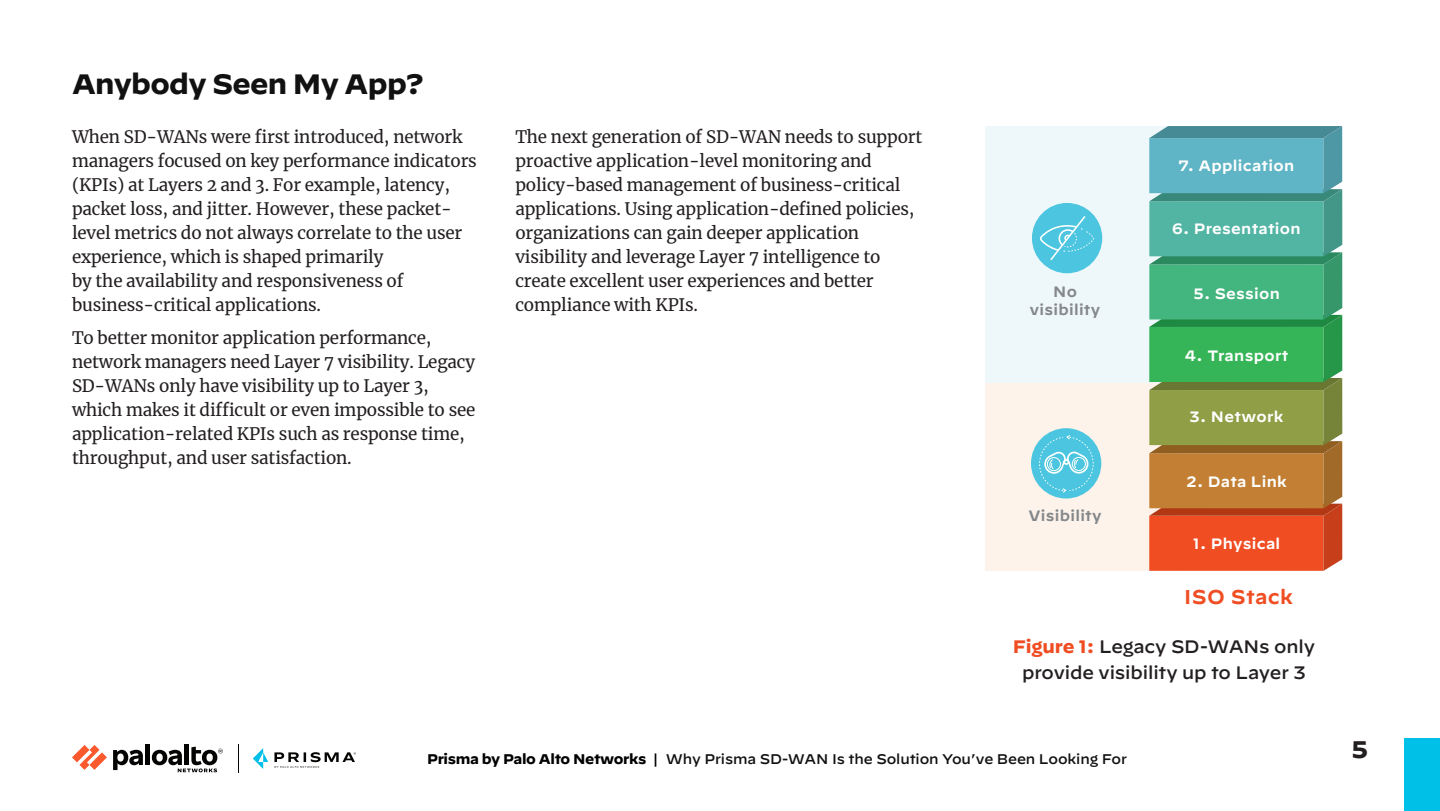
<style>
.page{position:relative;width:1440px;height:811px;background:#fff}
.page>*{position:absolute;margin:0;border:0;box-sizing:border-box;transform-origin:0 0}
.t1{font:700 28px "Decimal";letter-spacing:-.025em;color:#111112}
.t2{font:700 24px "Decimal";color:#231f20}
.t3{font:600 20px "Decimal";letter-spacing:.02em;color:#f04d22}
.t4{font:500 18px/26px "Decimal";letter-spacing:-.01em;color:#231f20;text-align:center}
.t5{font:17px/24px "Merriweather";letter-spacing:-.01em;color:#231f20}
.t6{font:600 15px "Decimal";letter-spacing:.02em;color:#fff}
.t7{font:600 15px/18px "Decimal";letter-spacing:.02em;color:#85888a;text-align:center}
.t8{font:500 14px "Decimal";letter-spacing:-.01em;color:#111112}
.s1{font-weight:700;color:#f04d22}
.s2{font-weight:700;color:#000}
.s3{color:#000}
</style>
<div class="page">
<svg style="left:72px;top:745px;width:35px;height:25px"></svg>
<div style="left:145px;top:744px;width:5px;height:21px;background:#040503"></div>
<svg style="left:113px;top:750px;width:30px;height:20px"></svg>
<div style="left:184px;top:744px;width:5px;height:21px;background:#040503"></div>
<svg style="left:152px;top:746px;width:71px;height:26px"></svg>
<svg style="left:238px;top:744px;width:1px;height:29px"></svg>
<svg style="left:253px;top:748px;width:15px;height:21px"></svg>
<svg style="left:274px;top:752px;width:82px;height:16px"></svg>
<div style="left:1404px;top:739px;width:36px;height:72px;background:#00c0e8"></div>
<div style="left:986px;top:382px;width:189px;height:189px;background:#fdf3eb"></div>
<div style="left:986px;top:126px;width:189px;height:256px;background:#eef8fb"></div>
<svg style="left:1149px;top:126px;width:193px;height:445px;background:#789565"></svg>
<div style="left:1032px;top:203px;width:70px;height:70px;background:#4cc6e0;border-radius:50%"></div>
<svg style="left:1038px;top:214px;width:57px;height:48px"></svg>
<div style="left:1031px;top:428px;width:70px;height:70px;background:#4cc6e0;border-radius:50%"></div>
<svg style="left:1039px;top:434px;width:55px;height:59px"></svg>
<p class="t1" style="left:72px;top:68px;width:352px">Anybody Seen My App?</p>
<p class="t5" style="left:72px;top:124px;width:406px">When SD-WANs were first introduced, network managers focused on key performance indicators (KPIs) at Layers 2 and 3. For example, latency, packet loss, and jitter. However, these packet&shy;level metrics do not always correlate to the user experience, which is shaped primarily<br>by the availability and responsiveness of business-critical applications.</p>
<p class="t5" style="left:72px;top:325px;width:405px">To better monitor application performance, network managers need Layer 7 visibility. Legacy SD-WANs only have visibility up to Layer 3, which makes it difficult or even impossible to see application-related KPIs such as response time, throughput, and user satisfaction.</p>
<p class="t5" style="left:515px;top:124px;width:409px">The next generation of SD-WAN needs to support proactive application-level monitoring and policy-based management of business-critical applications. Using application-defined policies, organizations can gain deeper application visibility and leverage Layer 7 intelligence to create excellent user experiences and better compliance with KPIs.</p>
<p class="t6" style="left:1178px;top:151px;width:117px">7. Application</p>
<p class="t7" style="left:1030px;top:280px;width:72px">No visibility</p>
<p class="t7" style="left:1028px;top:505px;width:75px">Visibility</p>
<p class="t6" style="left:1172px;top:214px;width:130px">6. Presentation</p>
<p class="t6" style="left:1193px;top:279px;width:88px">5. Session</p>
<p class="t6" style="left:1185px;top:341px;width:105px">4. Transport</p>
<p class="t6" style="left:1190px;top:403px;width:95px">3. Network</p>
<p class="t6" style="left:1186px;top:468px;width:102px">2. Data Link</p>
<p class="t6" style="left:1193px;top:530px;width:89px">1. Physical</p>
<p class="t3" style="left:1184px;top:578px;width:110px">ISO Stack</p>
<p class="t4" style="left:1013px;top:631px;width:304px"><span class="s1">Figure 1:</span> Legacy SD-WANs only provide visibility up to Layer 3</p>
<p class="t8" style="left:427px;top:746px;width:701px"><span class="s2">Prisma by Palo Alto Networks</span> <span class="s3">|</span> Why Prisma SD-WAN Is the Solution You’ve Been Looking For</p>
<h2 class="t2" style="left:1351px;top:736px;width:18px">5</h2>
</div>
